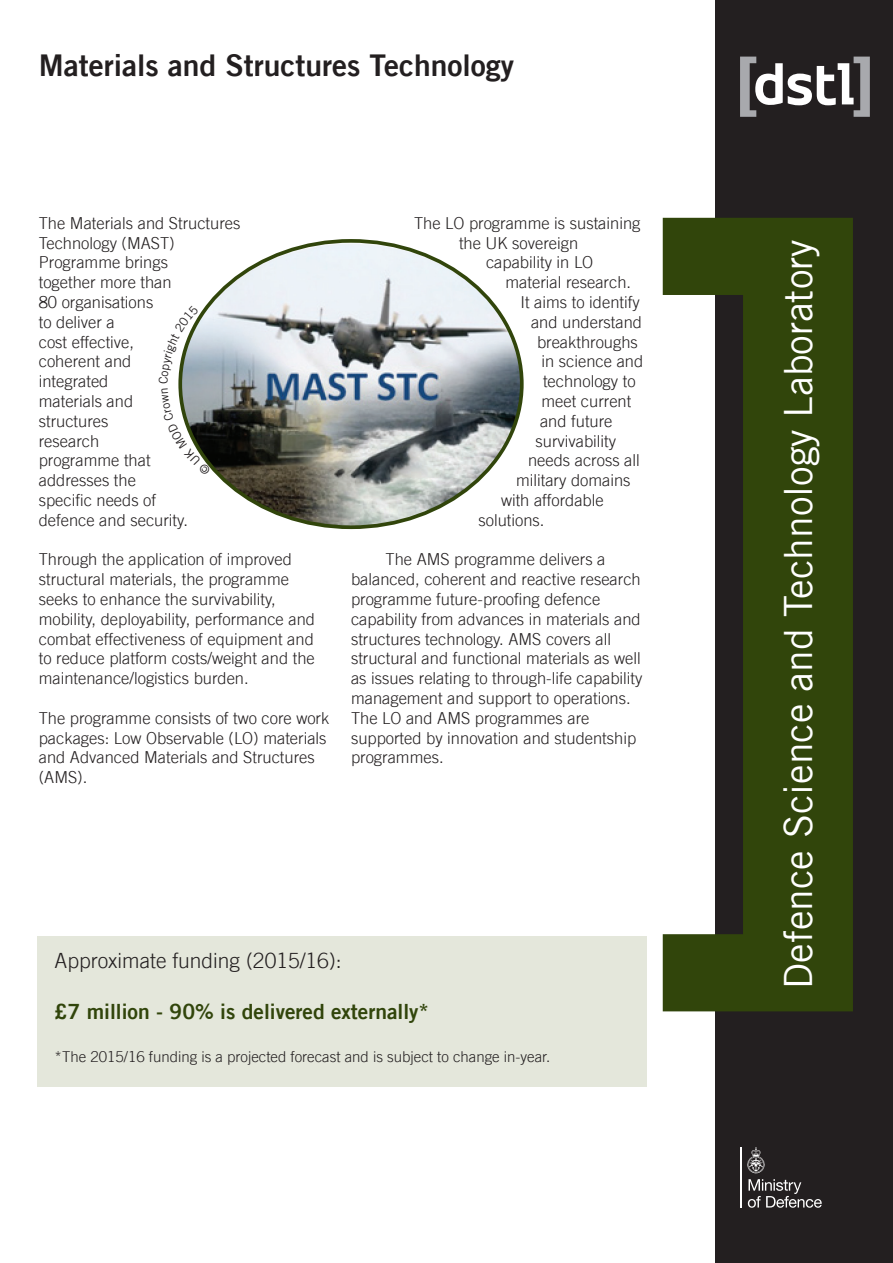
<style>
.page{position:relative;width:893px;height:1263px;background:#fff}
.page>*{position:absolute;margin:0;border:0;box-sizing:border-box;transform-origin:0 0}
.t1{font:39px "Trade Gothic";color:#fff}
.t2{font:30px "Trade Gothic Bold Two";color:#231f20}
.t3{font:21px "Trade Gothic Bold Two";color:#31450b}
.t4{font:300 21px "Trade Gothic";color:#231f20}
.t5{font:300 16.5px/19.8px "Trade Gothic";color:#231f20}
.t6{font:300 15px "Trade Gothic";color:#231f20}
</style>
<div class="page">
<div style="left:716px;top:0;width:177px;height:1263px;background:#231f20"></div>
<svg style="left:663px;top:218px;width:190px;height:793px;fill:#31450b"></svg>
<hr style="left:740px;top:1147px;width:2px;height:60px;background:#fff">
<svg style="left:747px;top:1147px;width:75px;height:61px"></svg>
<svg style="left:740px;top:57px;width:130px;height:60px"></svg>
<img style="left:183px;top:241px;width:338px;height:286px">
<div style="left:38px;top:936px;width:609px;height:150px;background:#e4e7db"></div>
<svg style="left:178px;top:389px;width:33px;height:86px"></svg>
<svg style="left:178px;top:305px;width:21px;height:78px"></svg>
<p class="t2" style="left:39px;top:46px;width:477px">Materials and Structures Technology</p>
<p class="t5" style="left:39px;top:213px;width:203px">The Materials and Structures<br>Technology (MAST)<br>Programme brings<br>together more than<br>80 organisations<br>to deliver a<br>cost effective,<br>coherent and<br>integrated<br>materials and<br>structures<br>research<br>programme that<br>addresses the<br>specific needs of<br>defence and security.</p>
<p class="t5" style="left:39px;top:549px;width:278px">Through the application of improved structural materials, the programme seeks to enhance the survivability, mobility, deployability, performance and combat effectiveness of equipment and to reduce platform costs/weight and the maintenance/logistics burden.</p>
<p class="t5" style="left:39px;top:708px;width:292px">The programme consists of two core work packages: Low Observable (LO) materials and Advanced Materials and Structures (AMS).</p>
<p class="t5" style="left:414px;top:213px;width:228px">The LO programme is sustaining</p>
<p class="t5" style="left:459px;top:233px;width:121px">the UK sovereign</p>
<p class="t5" style="left:486px;top:252px;width:109px">capability in LO</p>
<p class="t5" style="left:506px;top:272px;width:127px">material research.</p>
<p class="t5" style="left:520px;top:292px;width:121px">It aims to identify</p>
<p class="t5" style="left:531px;top:312px;width:112px">and understand</p>
<p class="t5" style="left:537px;top:332px;width:102px">breakthroughs</p>
<p class="t5" style="left:542px;top:351px;width:103px">in science and</p>
<p class="t5" style="left:543px;top:371px;width:94px">technology to</p>
<p class="t5" style="left:542px;top:391px;width:91px">meet current</p>
<p class="t5" style="left:540px;top:411px;width:74px">and future</p>
<p class="t5" style="left:536px;top:431px;width:82px">survivability</p>
<p class="t5" style="left:528px;top:450px;width:113px">needs across all</p>
<p class="t5" style="left:516px;top:470px;width:116px">military domains</p>
<p class="t5" style="left:501px;top:490px;width:104px">with affordable</p>
<p class="t5" style="left:478px;top:510px;width:67px">solutions.</p>
<p class="t5" style="left:351px;top:549px;width:293px;text-indent:34px">The AMS programme delivers a balanced, coherent and reactive research programme future-proofing defence capability from advances in materials and structures technology. AMS covers all structural and functional materials as well as issues relating to through-life capability management and support to operations.</p>
<p class="t5" style="left:351px;top:708px;width:287px">The LO and AMS programmes are supported by innovation and studentship programmes.</p>
<p class="t4" style="left:55px;top:948px;width:289px">Approximate funding (2015/16):</p>
<p class="t3" style="left:55px;top:998px;width:376px">£7 million - 90% is delivered externally*</p>
<p class="t6" style="left:55px;top:1048px;width:497px">*The 2015/16 funding is a projected forecast and is subject to change in-year.</p>
<p class="t1" style="left:775px;top:989px;width:751px;rotate:-90deg">Defence Science and Technology Laboratory</p>
</div>
